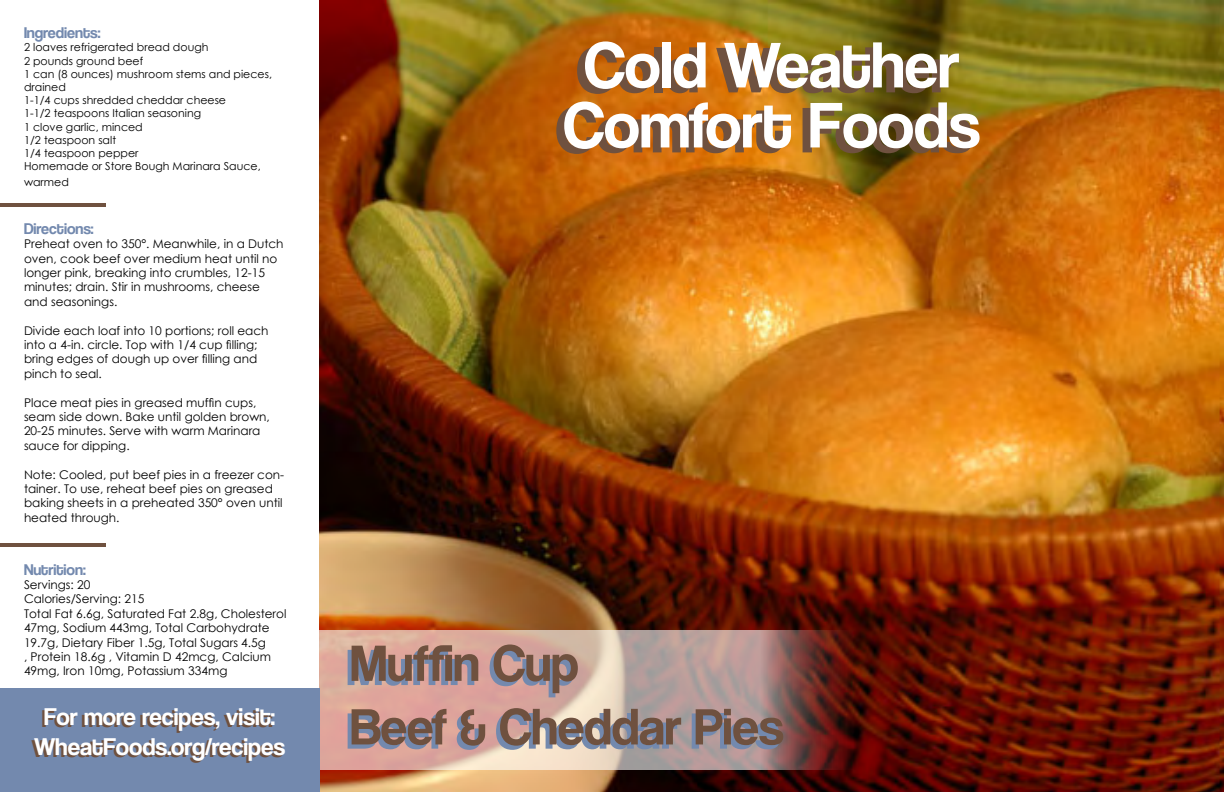
<style>
.page{position:relative;width:1224px;height:792px;background:#fff}
.page>*{position:absolute;margin:0;border:0;box-sizing:border-box;transform-origin:0 0}
.t1{font:67px/60px "Coolvetica Rg";color:#fff;text-align:center}
.t2{font:53px/63.6px "Coolvetica Rg";color:#6f513f}
.t3{font:25px/30px "Coolvetica Rg";color:#fff;text-align:center}
.t4{font:16px "Coolvetica Rg";color:#7389ae}
.t5{font:12px/14.4px "Century Gothic";color:#000}
.t6{font:11px/13.2px "Century Gothic";color:#000}
</style>
<div class="page">
<img style="left:319px;top:0;width:905px;height:792px">
<svg style="left:319px;top:630px;width:549px;height:140px;background:#be958c"></svg>
<hr style="left:0;top:204px;width:106px;height:3px;background:#6f513f">
<hr style="left:0;top:543px;width:106px;height:4px;background:#6f513f">
<div style="left:0;top:688px;width:319px;height:104px;background:#7389ae"></div>
<h3 class="t4" style="left:24px;top:24px;width:78px">Ingredients:</h3>
<p class="t6" style="left:24px;top:41px;width:250px">2 loaves refrigerated bread dough<br>2 pounds ground beef<br>1 can (8 ounces) mushroom stems and pieces, drained<br>1-1/4 cups shredded cheddar cheese<br>1-1/2 teaspoons Italian seasoning<br>1 clove garlic, minced<br>1/2 teaspoon salt<br>1/4 teaspoon pepper<br>Homemade or Store Bough Marinara Sauce,</p>
<p class="t6" style="left:24px;top:175px;width:46px">warmed</p>
<h3 class="t4" style="left:24px;top:219px;width:71px">Directions:</h3>
<p class="t5" style="left:24px;top:237px;width:261px">Preheat oven to 350°. Meanwhile, in a Dutch oven, cook beef over medium heat until no longer pink, breaking into crumbles, 12-15 minutes; drain. Stir in mushrooms, cheese and seasonings.</p>
<p class="t5" style="left:24px;top:323px;width:246px">Divide each loaf into 10 portions; roll each into a 4-in. circle. Top with 1/4 cup filling; bring edges of dough up over filling and pinch to seal.</p>
<p class="t5" style="left:24px;top:395px;width:247px">Place meat pies in greased muffin cups, seam side down. Bake until golden brown, 20-25 minutes. Serve with warm Marinara sauce for dipping.</p>
<p class="t5" style="left:24px;top:467px;width:262px">Note: Cooled, put beef pies in a freezer con&shy;tainer. To use, reheat beef pies on greased baking sheets in a preheated 350° oven until heated through.</p>
<h3 class="t4" style="left:24px;top:560px;width:63px">Nutrition:</h3>
<p class="t5" style="left:24px;top:577px;width:264px">Servings: 20<br>Calories/Serving: 215<br>Total Fat 6.6g, Saturated Fat 2.8g, Cholesterol 47mg, Sodium 443mg, Total Carbohydrate 19.7g, Dietary Fiber 1.5g, Total Sugars 4.5g<br>, Protein 18.6g , Vitamin D 42mcg, Calcium 49mg, Iron 10mg, Potassium 334mg</p>
<h3 class="t3" style="left:34px;top:701px;width:253px">For more recipes, visit:<br>WheatFoods.org/recipes</h3>
<h1 class="t1" style="left:563px;top:34px;width:418px">Cold Weather<br>Comfort Foods</h1>
<h2 class="t2" style="left:350px;top:631px;width:435px">Muffin Cup<br>Beef &amp; Cheddar Pies</h2>
</div>
